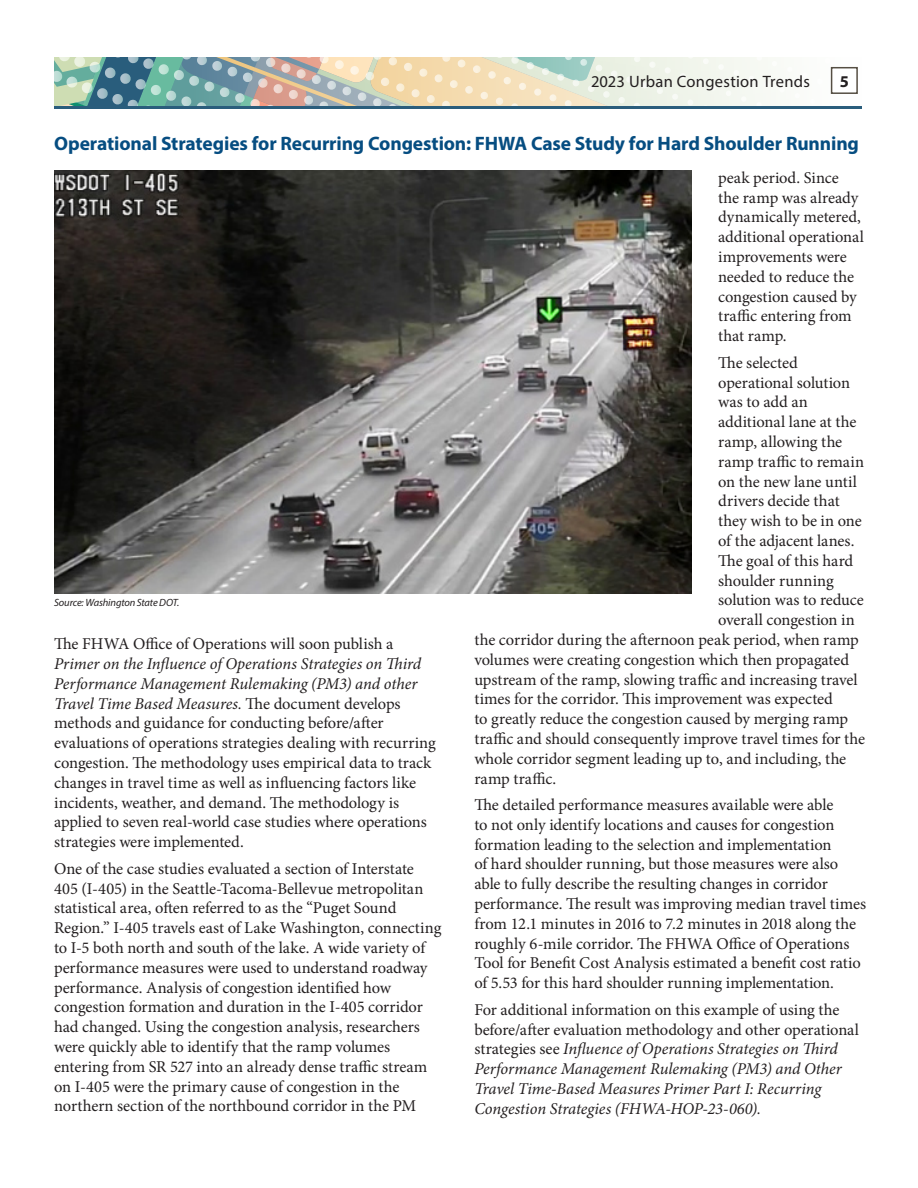
<style>
.page{position:relative;width:918px;height:1188px;background:#fff}
.page>*{position:absolute;margin:0;border:0;box-sizing:border-box;transform-origin:0 0}
.t1{font:700 19.5px "Myriad Pro";letter-spacing:-.005em;color:#064d81}
.body{font:16.5px/19.8px "Minion Pro";letter-spacing:-.005em;color:#231f20}
.body-2{font:italic 16.5px/19.8px "Minion Pro";letter-spacing:-.005em;color:#231f20}
.t2{font:16.5px "Myriad Pro";letter-spacing:.015em;color:#231f20}
.t3{font:700 16.5px "Myriad Pro";color:#231f20}
.t4{font:italic 10.5px "Myriad Pro";letter-spacing:-.015em;color:#231f20}
.s1{font-style:italic}
.s2{font-style:normal}
</style>
<div class="page">
<img style="left:54px;top:171px;width:637px;height:423px">
<svg style="left:54px;top:57px;width:781px;height:49px"></svg>
<hr style="left:54px;top:106px;width:810px;height:3px;background:#2a5d7c">
<div style="left:832px;top:68px;width:25px;height:25px;background:#fff"></div>
<div style="left:831px;top:67px;width:27px;height:27px;border:2px solid #564f44"></div>
<div style="left:862px;top:24px;width:44px;height:88px;background:#fff"></div>
<p class="t2" style="left:591px;top:71px;width:220px">2023 Urban Congestion Trends</p>
<p class="t3" style="left:840px;top:70px;width:11px">5</p>
<h1 class="t1" style="left:54px;top:130px;width:806px">Operational Strategies for Recurring Congestion: FHWA Case Study for Hard Shoulder Running</h1>
<p class="t4" style="left:54px;top:596px;width:127px">Source: Washington State DOT.</p>
<p class="body" style="left:54px;top:634px;width:383px">The FHWA Office of Operations will soon publish a <span class="s1">Primer on the Influence of Operations Strategies on Third Performance Management Rulemaking (PM3) and other Travel Time Based Measures.</span> The document develops methods and guidance for conducting before/after evaluations of operations strategies dealing with recurring congestion. The methodology uses empirical data to track changes in travel time as well as influencing factors like incidents, weather, and demand. The methodology is applied to seven real-world case studies where operations strategies were implemented.</p>
<p class="body" style="left:54px;top:859px;width:389px">One of the case studies evaluated a section of Interstate 405 (I-405) in the Seattle-Tacoma-Bellevue metropolitan statistical area, often referred to as the “Puget Sound Region.” I-405 travels east of Lake Washington, connecting to I-5 both north and south of the lake. A wide variety of performance measures were used to understand roadway performance. Analysis of congestion identified how congestion formation and duration in the I-405 corridor had changed. Using the congestion analysis, researchers were quickly able to identify that the ramp volumes entering from SR 527 into an already dense traffic stream on I-405 were the primary cause of congestion in the northern section of the northbound corridor in the PM</p>
<p class="body" style="left:718px;top:168px;width:147px">peak period. Since<br>the ramp was already dynamically metered, additional operational improvements were needed to reduce the congestion caused by traffic entering from that ramp.</p>
<p class="body" style="left:718px;top:353px;width:81px">The selected</p>
<p class="body" style="left:718px;top:372px;width:133px">operational solution</p>
<p class="body" style="left:718px;top:392px;width:91px">was to add an</p>
<p class="body" style="left:718px;top:412px;width:140px">additional lane at the</p>
<p class="body" style="left:718px;top:432px;width:126px">ramp, allowing the</p>
<p class="body" style="left:718px;top:452px;width:147px">ramp traffic to remain</p>
<p class="body" style="left:718px;top:471px;width:140px">on the new lane until</p>
<p class="body" style="left:718px;top:491px;width:123px">drivers decide that</p>
<p class="body" style="left:718px;top:511px;width:145px">they wish to be in one</p>
<p class="body" style="left:718px;top:531px;width:138px">of the adjacent lanes.</p>
<p class="body" style="left:718px;top:551px;width:137px">The goal of this hard</p>
<p class="body" style="left:718px;top:570px;width:117px">shoulder running</p>
<p class="body" style="left:718px;top:590px;width:147px">solution was to reduce</p>
<p class="body" style="left:718px;top:610px;width:138px">overall congestion in</p>
<p class="body" style="left:474px;top:630px;width:386px">the corridor during the afternoon peak period, when ramp</p>
<p class="body" style="left:474px;top:650px;width:376px">volumes were creating congestion which then propagated</p>
<p class="body" style="left:474px;top:669px;width:385px">upstream of the ramp, slowing traffic and increasing travel</p>
<p class="body" style="left:474px;top:689px;width:360px">times for the corridor. This improvement was expected</p>
<p class="body" style="left:474px;top:709px;width:375px">to greatly reduce the congestion caused by merging ramp</p>
<p class="body" style="left:474px;top:729px;width:392px">traffic and should consequently improve travel times for the</p>
<p class="body" style="left:474px;top:749px;width:373px">whole corridor segment leading up to, and including, the</p>
<p class="body" style="left:474px;top:768px;width:83px">ramp traffic.</p>
<p class="body" style="left:474px;top:795px;width:393px">The detailed performance measures available were able<br>to not only identify locations and causes for congestion formation leading to the selection and implementation<br>of hard shoulder running, but those measures were also able to fully describe the resulting changes in corridor performance. The result was improving median travel times from 12.1 minutes in 2016 to 7.2 minutes in 2018 along the roughly 6-mile corridor. The FHWA Office of Operations Tool for Benefit Cost Analysis estimated a benefit cost ratio of 5.53 for this hard shoulder running implementation.</p>
<p class="body-2" style="left:474px;top:1000px;width:386px"><span class="s2">For additional information on this example of using the before/after evaluation methodology and other operational strategies see</span> Influence of Operations Strategies on Third Performance Management Rulemaking (PM3) and Other Travel Time-Based Measures Primer Part I: Recurring Congestion Strategies (FHWA-HOP-23-060).</p>
</div>
